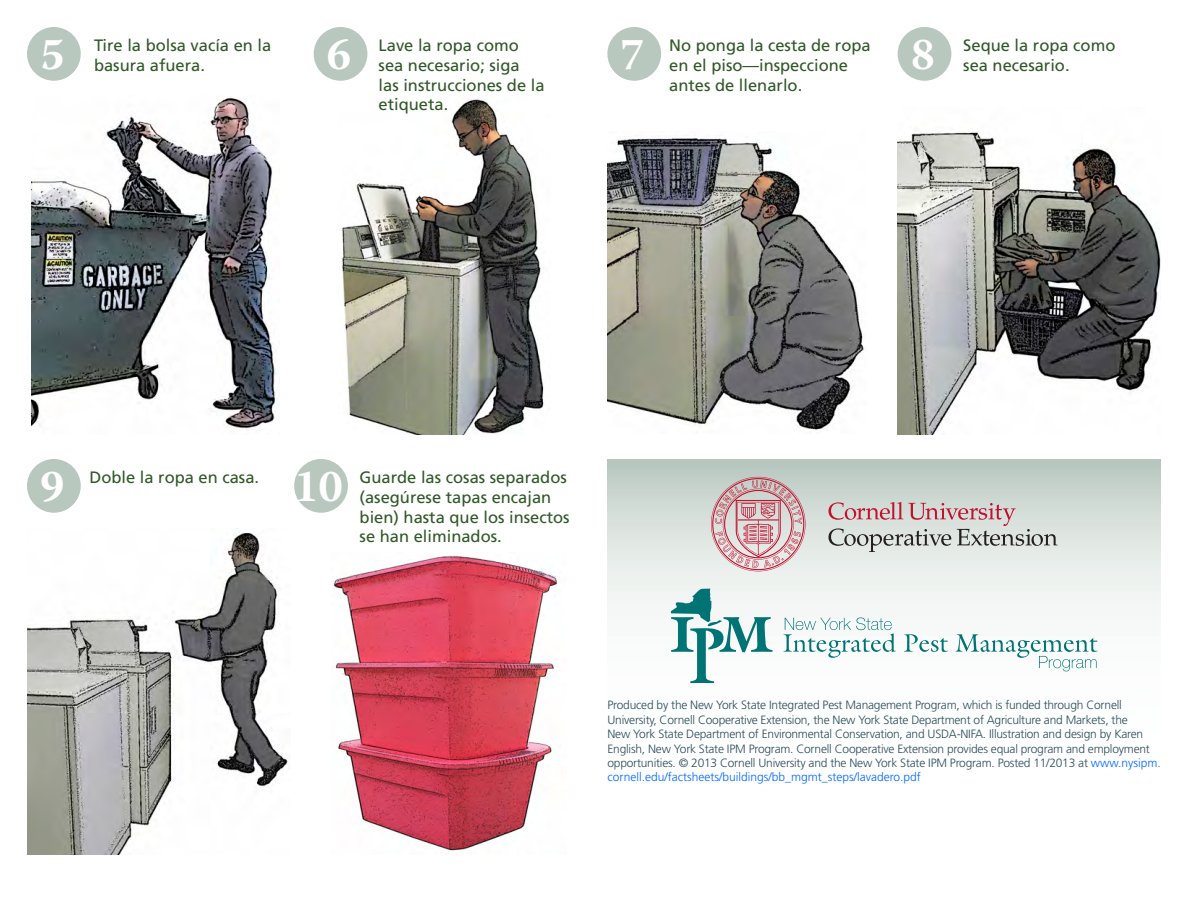
<style>
.page{position:relative;width:1188px;height:918px;background:#fff}
.page>*{position:absolute;margin:0;border:0;box-sizing:border-box;transform-origin:0 0}
.t1{font:700 45px "Warnock Pro";color:#fff}
.t2{font:16.5px/19.8px "Frutiger LT Std";color:#2f5926}
.t3{font:300 12px/14.4px "Frutiger LT Std";letter-spacing:-.02em;color:#2b4d5a}
.s1{color:#06f}
</style>
<div class="page">
<svg style="left:608px;top:459px;width:553px;height:225px"></svg>
<img style="left:31px;top:97px;width:249px;height:332px">
<img style="left:341px;top:99px;width:203px;height:335px">
<img style="left:608px;top:138px;width:256px;height:296px">
<img style="left:898px;top:129px;width:263px;height:305px">
<img style="left:27px;top:529px;width:261px;height:325px">
<img style="left:333px;top:555px;width:225px;height:296px">
<svg style="left:828px;top:502px;width:229px;height:50px;background:#c9c3c2"></svg>
<svg style="left:711px;top:477px;width:95px;height:94px;background:#d3b3b6"></svg>
<svg style="left:671px;top:589px;width:102px;height:94px"></svg>
<svg style="left:783px;top:617px;width:113px;height:41px"></svg>
<svg style="left:904px;top:634px;width:44px;height:18px"></svg>
<svg style="left:955px;top:634px;width:143px;height:37px"></svg>
<div style="left:898px;top:27px;width:53px;height:54px;background:#b8c8bf;border-radius:50%"></div>
<div style="left:27px;top:27px;width:54px;height:54px;background:#b8c8bf;border-radius:50%"></div>
<div style="left:27px;top:459px;width:54px;height:54px;background:#b8c8bf;border-radius:50%"></div>
<div style="left:314px;top:27px;width:53px;height:54px;background:#b8c8bf;border-radius:50%"></div>
<div style="left:294px;top:459px;width:54px;height:54px;background:#b8c8bf;border-radius:50%"></div>
<div style="left:607px;top:27px;width:54px;height:54px;background:#b8c8bf;border-radius:50%"></div>
<h1 class="t1" style="left:40px;top:27px;width:26px">5</h1>
<h2 class="t2" style="left:94px;top:36px;width:179px">Tire la bolsa vacía en la basura afuera.</h2>
<h1 class="t1" style="left:327px;top:27px;width:26px">6</h1>
<h2 class="t2" style="left:379px;top:36px;width:167px">Lave la ropa como sea necesario; siga<br>las instrucciones de la etiqueta.</h2>
<h1 class="t1" style="left:621px;top:27px;width:26px">7</h1>
<h2 class="t2" style="left:963px;top:36px;width:154px">Seque la ropa como sea necesario.</h2>
<h2 class="t2" style="left:669px;top:36px;width:203px">No ponga la cesta de ropa en el piso—inspeccione antes de llenarlo.</h2>
<h1 class="t1" style="left:911px;top:27px;width:26px">8</h1>
<h1 class="t1" style="left:40px;top:459px;width:26px">9</h1>
<h2 class="t2" style="left:90px;top:468px;width:171px">Doble la ropa en casa.</h2>
<h1 class="t1" style="left:294px;top:459px;width:50px">10</h1>
<h2 class="t2" style="left:360px;top:468px;width:211px">Guarde las cosas separados (asegúrese tapas encajan bien) hasta que los insectos se han eliminados.</h2>
<p class="t3" style="left:608px;top:698px;width:555px">Produced by the New York State Integrated Pest Management Program, which is funded through Cornell University, Cornell Cooperative Extension, the New York State Department of Agriculture and Markets, the<br>New York State Department of Environmental Conservation, and USDA-NIFA. Illustration and design by Karen English, New York State IPM Program. Cornell Cooperative Extension provides equal program and employment opportunities. © 2013 Cornell University and the New York State IPM Program. Posted 11/2013 at <span class="s1">www.nysipm. cornell.edu/factsheets/buildings/bb_mgmt_steps/lavadero.pdf</span></p>
</div>
